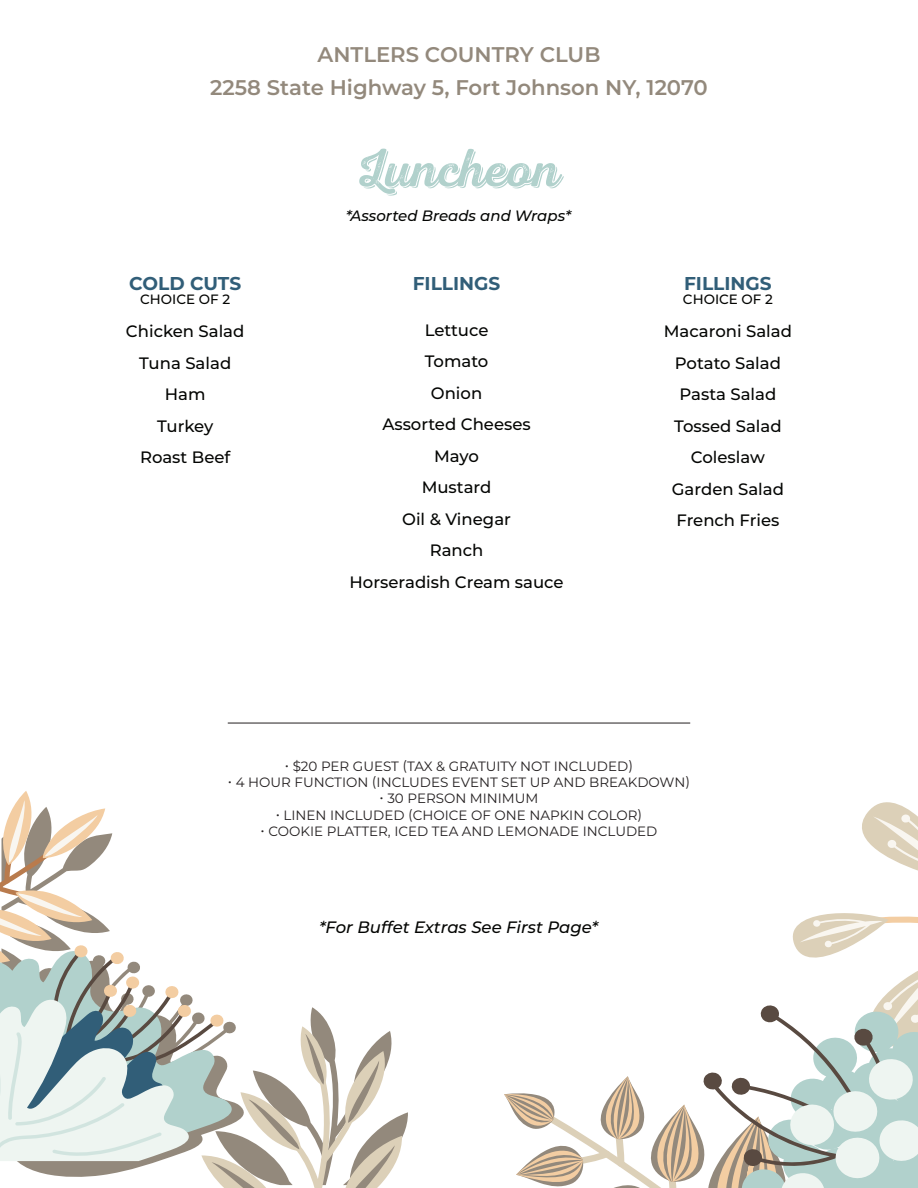
<style>
.page{position:relative;width:918px;height:1188px;background:#fff}
.page>*{position:absolute;margin:0;border:0;box-sizing:border-box;transform-origin:0 0}
.t1{font:54.15px "Nexa Rust Script R Shadow 2";color:#b1d1cc}
.t2{font:600 21.15px/32.8px "Montserrat";color:#93897c;text-align:center}
.t3{font:700 18.6px "Montserrat";color:#315e78}
.t4{font:500 16.5px/31.5px "Montserrat";color:#040503;text-align:center}
.t5{font:italic 500 16.5px "Montserrat";color:#040503}
.t6{font:italic 500 15px "Montserrat";color:#040503}
.t7{font:13.5px "Montserrat";color:#231f20}
.t8{font:500 13.5px "Montserrat";color:#040503}
</style>
<div class="page">
<hr style="left:228px;top:723px;width:462px;height:1px;background:#231f20">
<svg style="left:862px;top:802px;width:56px;height:69px"></svg>
<svg style="left:0;top:791px;width:408px;height:397px"></svg>
<svg style="left:504px;top:913px;width:414px;height:275px"></svg>
<p class="t2" style="left:210px;top:37px;width:499px">ANTLERS COUNTRY CLUB<br>2258 State Highway 5, Fort Johnson NY, 12070</p>
<h1 class="t1" style="left:354px;top:136px;width:207px">Luncheon</h1>
<p class="t3" style="left:129px;top:270px;width:114px">COLD CUTS</p>
<p class="t6" style="left:346px;top:205px;width:227px">*Assorted Breads and Wraps*</p>
<p class="t3" style="left:413px;top:270px;width:89px">FILLINGS</p>
<p class="t3" style="left:684px;top:270px;width:89px">FILLINGS</p>
<p class="t8" style="left:140px;top:290px;width:91px">CHOICE OF 2</p>
<p class="t8" style="left:683px;top:290px;width:91px">CHOICE OF 2</p>
<p class="t4" style="left:126px;top:315px;width:120px">Chicken Salad<br>Tuna Salad<br>Ham<br>Turkey<br>Roast Beef</p>
<p class="t4" style="left:350px;top:314px;width:216px">Lettuce<br>Tomato<br>Onion<br>Assorted Cheeses<br>Mayo<br>Mustard<br>Oil &amp; Vinegar<br>Ranch<br>Horseradish Cream sauce</p>
<p class="t4" style="left:664px;top:315px;width:130px">Macaroni Salad<br>Potato Salad<br>Pasta Salad<br>Tossed Salad<br>Coleslaw<br>Garden Salad<br>French Fries</p>
<p class="t7" style="left:285px;top:757px;width:350px">• $20 PER GUEST (TAX &amp; GRATUITY NOT INCLUDED)</p>
<p class="t7" style="left:228px;top:773px;width:464px">• 4 HOUR FUNCTION (INCLUDES EVENT SET UP AND BREAKDOWN)</p>
<p class="t7" style="left:380px;top:789px;width:160px">• 30 PERSON MINIMUM</p>
<p class="t7" style="left:276px;top:806px;width:368px">• LINEN INCLUDED (CHOICE OF ONE NAPKIN COLOR)</p>
<p class="t7" style="left:261px;top:822px;width:398px">• COOKIE PLATTER, ICED TEA AND LEMONADE INCLUDED</p>
<p class="t5" style="left:319px;top:916px;width:281px">*For Buffet Extras See First Page*</p>
</div>
